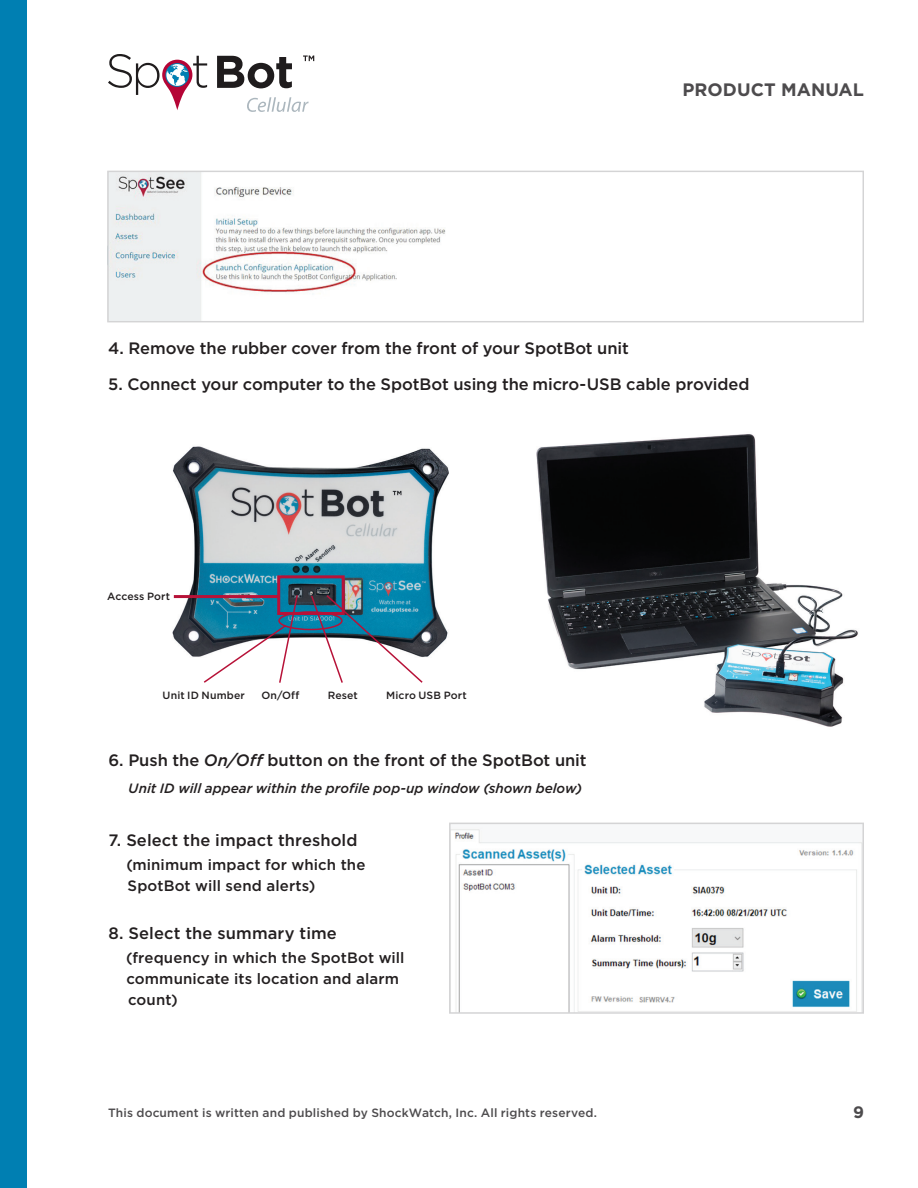
<style>
.page{position:relative;width:918px;height:1188px;background:#fff}
.page>*{position:absolute;margin:0;border:0;box-sizing:border-box;transform-origin:0 0}
.t1{font:700 18px "Gotham";letter-spacing:.005em;color:#4d4b4d}
.t2{font:500 16.5px "Gotham";letter-spacing:-.005em;color:#231f20}
.t3{font:700 16.5px "Gotham";color:#4d4b4d}
.t4{font:500 15px/21px "Gotham";letter-spacing:.01em;color:#231f20}
.t5{font:italic 500 13.5px "Gotham";letter-spacing:-.005em;color:#231f20}
.t6{font:500 12px "Gotham";letter-spacing:.01em;color:#4d4b4d}
.t7{font:500 10.5px "Gotham";letter-spacing:.01em;color:#231f20}
.s1{font-style:italic}
</style>
<div class="page">
<div style="left:0;top:0;width:27px;height:1188px;background:#007fb2"></div>
<svg style="left:108px;top:54px;width:99px;height:56px"></svg>
<svg style="left:217px;top:56px;width:75px;height:32px"></svg>
<svg style="left:247px;top:97px;width:62px;height:15px"></svg>
<svg style="left:303px;top:56px;width:11px;height:5px"></svg>
<img style="left:536px;top:434px;width:322px;height:293px">
<img style="left:452px;top:829px;width:409px;height:182px">
<div style="left:449px;top:823px;width:415px;height:191px;border:2px solid #d4d4d5"></div>
<img style="left:109px;top:173px;width:337px;height:147px">
<div style="left:107px;top:171px;width:757px;height:151px;border:1px solid #d4d4d5"></div>
<img style="left:172px;top:446px;width:277px;height:211px">
<svg style="left:202px;top:593px;width:97px;height:90px"></svg>
<svg style="left:310px;top:594px;width:114px;height:89px"></svg>
<div style="left:277px;top:575px;width:68px;height:40px;border:3px solid #b71238"></div>
<hr style="left:174px;top:595px;width:105px;height:3px;background:#b71238">
<div style="left:278px;top:611px;width:65px;height:19px;border:2px solid #b71238;border-radius:50%"></div>
<p class="t1" style="left:682px;top:79px;width:183px">PRODUCT MANUAL</p>
<p class="t2" style="left:108px;top:339px;width:522px">4. Remove the rubber cover from the front of your SpotBot unit</p>
<p class="t2" style="left:108px;top:375px;width:643px">5. Connect your computer to the SpotBot using the micro-USB cable provided</p>
<p class="t7" style="left:107px;top:590px;width:64px">Access Port</p>
<p class="t7" style="left:163px;top:689px;width:84px">Unit ID Number</p>
<p class="t7" style="left:262px;top:689px;width:39px">On/Off</p>
<p class="t7" style="left:328px;top:689px;width:31px">Reset</p>
<p class="t7" style="left:386px;top:689px;width:82px">Micro USB Port</p>
<p class="t2" style="left:108px;top:751px;width:480px">6. Push the <span class="s1">On/Off</span> button on the front of the SpotBot unit</p>
<p class="t5" style="left:128px;top:781px;width:455px">Unit ID will appear within the profile pop-up window (shown below)</p>
<p class="t2" style="left:108px;top:831px;width:251px">7. Select the impact threshold</p>
<p class="t4" style="left:126px;top:854px;width:241px">(minimum impact for which the<br>SpotBot will send alerts)</p>
<p class="t2" style="left:108px;top:924px;width:230px">8. Select the summary time</p>
<p class="t4" style="left:126px;top:947px;width:280px">(frequency in which the SpotBot will communicate its location and alarm count)</p>
<p class="t6" style="left:108px;top:1106px;width:491px">This document is written and published by ShockWatch, Inc. All rights reserved.</p>
<p class="t3" style="left:853px;top:1103px;width:12px">9</p>
</div>
